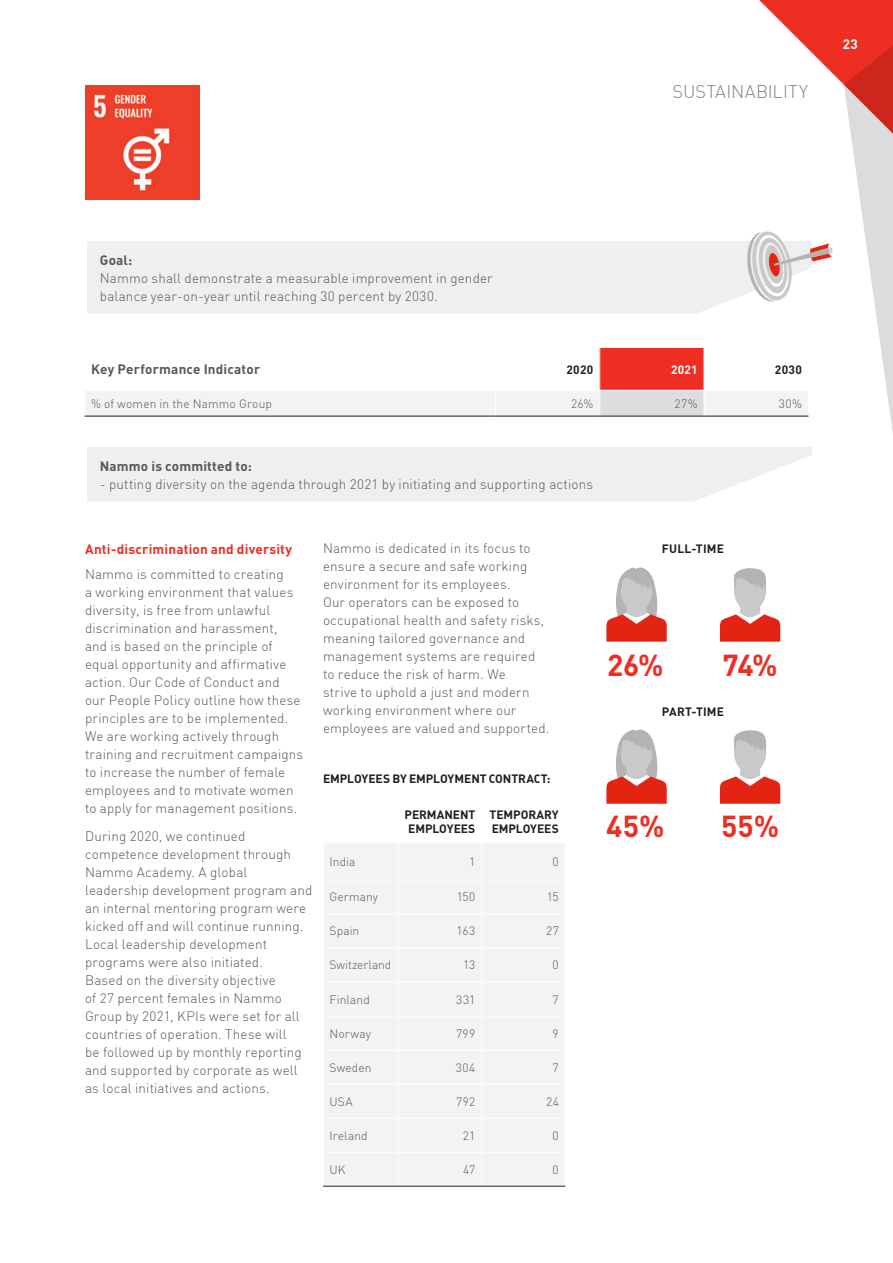
<style>
.page{position:relative;width:893px;height:1263px;background:#fff}
.page>*{position:absolute;margin:0;border:0;box-sizing:border-box;transform-origin:0 0}
.Table_Heading_Black{font:700 30px "DIN";color:#ee2e22}
.Folios{font:300 18px "DIN";letter-spacing:.01em;color:#808285}
.Body_Text{font:300 13.5px/18px "DIN";letter-spacing:.01em;color:#57585a}
.Body_Text_bold_Lower{font:700 13.5px "DIN";letter-spacing:.015em;color:#ee2e22}
.Body_Text_bold_Lower-2{font:700 13.5px "DIN";letter-spacing:.01em;color:#57585a}
.Body_Text-2{font:700 13.5px "DIN";letter-spacing:.015em;color:#57585a}
.t1{font:700 13.5px "DIN";color:#fff}
.Table_-_BODY{font:300 12px "DIN";letter-spacing:.01em;color:#57585a}
.Table_Heading_Black-2{font:700 12px/14.4px "DIN";letter-spacing:.005em;color:#231f20;text-align:center}
.Body_Text-3{font:700 12px "DIN";letter-spacing:-.01em;color:#231f20}
.Table_Heading_Black-3{font:700 12px "DIN";color:#fff}
.s1{font-weight:700}
</style>
<div class="page">
<div style="left:324px;top:843px;width:241px;height:343px;background:#f2f3f4"></div>
<hr style="left:398px;top:843px;width:1px;height:37px;background:#fff">
<hr style="left:481px;top:843px;width:1px;height:37px;background:#fff">
<hr style="left:323px;top:880px;width:75px;height:1px;background:#fff">
<hr style="left:398px;top:880px;width:84px;height:1px;background:#fff">
<hr style="left:398px;top:880px;width:1px;height:34px;background:#fff">
<hr style="left:482px;top:880px;width:83px;height:1px;background:#fff">
<hr style="left:481px;top:880px;width:1px;height:34px;background:#fff">
<hr style="left:323px;top:914px;width:75px;height:1px;background:#fff">
<hr style="left:398px;top:914px;width:84px;height:1px;background:#fff">
<hr style="left:398px;top:914px;width:1px;height:34px;background:#fff">
<hr style="left:482px;top:914px;width:83px;height:1px;background:#fff">
<hr style="left:481px;top:914px;width:1px;height:34px;background:#fff">
<hr style="left:323px;top:948px;width:75px;height:1px;background:#fff">
<hr style="left:398px;top:948px;width:84px;height:1px;background:#fff">
<hr style="left:398px;top:948px;width:1px;height:34px;background:#fff">
<hr style="left:482px;top:948px;width:83px;height:1px;background:#fff">
<hr style="left:481px;top:948px;width:1px;height:34px;background:#fff">
<hr style="left:323px;top:982px;width:75px;height:1px;background:#fff">
<hr style="left:398px;top:982px;width:84px;height:1px;background:#fff">
<hr style="left:398px;top:982px;width:1px;height:34px;background:#fff">
<hr style="left:482px;top:982px;width:83px;height:1px;background:#fff">
<hr style="left:481px;top:982px;width:1px;height:34px;background:#fff">
<hr style="left:323px;top:1016px;width:75px;height:1px;background:#fff">
<hr style="left:398px;top:1016px;width:84px;height:1px;background:#fff">
<hr style="left:398px;top:1016px;width:1px;height:34px;background:#fff">
<hr style="left:482px;top:1016px;width:83px;height:1px;background:#fff">
<hr style="left:481px;top:1016px;width:1px;height:34px;background:#fff">
<hr style="left:323px;top:1050px;width:75px;height:1px;background:#fff">
<hr style="left:398px;top:1050px;width:84px;height:1px;background:#fff">
<hr style="left:398px;top:1050px;width:1px;height:34px;background:#fff">
<hr style="left:482px;top:1050px;width:83px;height:1px;background:#fff">
<hr style="left:481px;top:1050px;width:1px;height:34px;background:#fff">
<hr style="left:323px;top:1084px;width:75px;height:1px;background:#fff">
<hr style="left:398px;top:1084px;width:84px;height:1px;background:#fff">
<hr style="left:398px;top:1084px;width:1px;height:34px;background:#fff">
<hr style="left:482px;top:1084px;width:83px;height:1px;background:#fff">
<hr style="left:481px;top:1084px;width:1px;height:34px;background:#fff">
<hr style="left:323px;top:1118px;width:75px;height:1px;background:#fff">
<hr style="left:398px;top:1118px;width:84px;height:1px;background:#fff">
<hr style="left:398px;top:1118px;width:1px;height:34px;background:#fff">
<hr style="left:482px;top:1118px;width:83px;height:1px;background:#fff">
<hr style="left:481px;top:1118px;width:1px;height:34px;background:#fff">
<hr style="left:323px;top:1152px;width:75px;height:1px;background:#fff">
<hr style="left:398px;top:1152px;width:84px;height:1px;background:#fff">
<hr style="left:482px;top:1152px;width:83px;height:1px;background:#fff">
<hr style="left:398px;top:1152px;width:1px;height:34px;background:#fff">
<hr style="left:481px;top:1152px;width:1px;height:34px;background:#fff">
<hr style="left:323px;top:1186px;width:75px;height:1px;background:#231f20">
<hr style="left:398px;top:1186px;width:84px;height:1px;background:#231f20">
<hr style="left:482px;top:1186px;width:83px;height:1px;background:#231f20">
<svg style="left:85px;top:0;width:808px;height:502px"></svg>
<img style="left:85px;top:85px;width:115px;height:115px">
<svg style="left:720px;top:568px;width:60px;height:74px"></svg>
<svg style="left:720px;top:730px;width:60px;height:74px"></svg>
<svg style="left:606px;top:567px;width:61px;height:75px"></svg>
<svg style="left:606px;top:729px;width:61px;height:75px"></svg>
<p class="Folios" style="left:673px;top:81px;width:137px">SUSTAINABILITY</p>
<p class="t1" style="left:843px;top:35px;width:17px">23</p>
<p class="Body_Text" style="left:100px;top:251px;width:394px"><span class="s1">Goal:<br></span>Nammo shall demonstrate a measurable improvement in gender balance year-on-year until reaching 30 percent by 2030.</p>
<p class="Body_Text_bold_Lower-2" style="left:91px;top:361px;width:170px">Key Performance Indicator</p>
<p class="Table_Heading_Black-2" style="left:566px;top:362px;width:28px">2020</p>
<p class="Table_Heading_Black-3" style="left:671px;top:362px;width:28px">2021</p>
<p class="Table_Heading_Black-2" style="left:775px;top:362px;width:28px">2030</p>
<p class="Table_-_BODY" style="left:91px;top:396px;width:182px">% of women in the Nammo Group</p>
<p class="Table_-_BODY" style="left:571px;top:396px;width:24px">26%</p>
<p class="Table_-_BODY" style="left:675px;top:396px;width:25px">27%</p>
<p class="Table_-_BODY" style="left:779px;top:396px;width:25px">30%</p>
<p class="Body_Text-2" style="left:100px;top:457px;width:154px">Nammo is committed to:</p>
<p class="Body_Text" style="left:100px;top:475px;width:495px">- putting diversity on the agenda through 2021 by initiating and supporting actions</p>
<p class="Body_Text_bold_Lower" style="left:85px;top:540px;width:209px">Anti-discrimination and diversity</p>
<p class="Body_Text" style="left:85px;top:564px;width:220px">Nammo is committed to creating<br>a working environment that values diversity, is free from unlawful discrimination and harassment,<br>and is based on the principle of equal opportunity and affirmative action. Our Code of Conduct and our People Policy outline how these principles are to be implemented.<br>We are working actively through training and recruitment campaigns to increase the number of female employees and to motivate women to apply for management positions.</p>
<p class="Body_Text" style="left:85px;top:827px;width:229px">During 2020, we continued competence development through<br>Nammo Academy. A global leadership development program and an internal mentoring program were kicked off and will continue running.<br>Local leadership development programs were also initiated.<br>Based on the diversity objective<br>of 27 percent females in Nammo<br>Group by 2021, KPIs were set for all countries of operation. These will<br>be followed up by monthly reporting and supported by corporate as well as local initiatives and actions.</p>
<p class="Body_Text" style="left:323px;top:539px;width:228px">Nammo is dedicated in its focus to ensure a secure and safe working environment for its employees.<br>Our operators can be exposed to occupational health and safety risks, meaning tailored governance and management systems are required to reduce the risk of harm. We<br>strive to uphold a just and modern working environment where our employees are valued and supported.</p>
<p class="Body_Text-3" style="left:323px;top:771px;width:229px">EMPLOYEES BY EMPLOYMENT CONTRACT:</p>
<p class="Table_Heading_Black-2" style="left:405px;top:807px;width:72px">PERMANENT<br>EMPLOYEES</p>
<p class="Table_Heading_Black-2" style="left:490px;top:807px;width:71px;text-align:left">TEMPORARY<br>EMPLOYEES</p>
<p class="Table_-_BODY" style="left:330px;top:854px;width:27px">India</p>
<p class="Table_-_BODY" style="left:469px;top:854px;width:8px">1</p>
<p class="Table_-_BODY" style="left:553px;top:854px;width:8px">0</p>
<p class="Table_-_BODY" style="left:330px;top:890px;width:50px">Germany</p>
<p class="Table_-_BODY" style="left:457px;top:890px;width:20px">150</p>
<p class="Table_-_BODY" style="left:547px;top:890px;width:13px">15</p>
<p class="Table_-_BODY" style="left:330px;top:924px;width:31px">Spain</p>
<p class="Table_-_BODY" style="left:457px;top:924px;width:20px">163</p>
<p class="Table_-_BODY" style="left:546px;top:924px;width:14px">27</p>
<p class="Table_-_BODY" style="left:330px;top:958px;width:63px">Switzerland</p>
<p class="Table_-_BODY" style="left:463px;top:958px;width:14px">13</p>
<p class="Table_-_BODY" style="left:553px;top:958px;width:8px">0</p>
<p class="Table_-_BODY" style="left:330px;top:992px;width:42px">Finland</p>
<p class="Table_-_BODY" style="left:456px;top:992px;width:21px">331</p>
<p class="Table_-_BODY" style="left:553px;top:992px;width:8px">7</p>
<p class="Table_-_BODY" style="left:330px;top:1026px;width:43px">Norway</p>
<p class="Table_-_BODY" style="left:456px;top:1026px;width:21px">799</p>
<p class="Table_-_BODY" style="left:553px;top:1026px;width:8px">9</p>
<p class="Table_-_BODY" style="left:330px;top:1060px;width:43px">Sweden</p>
<p class="Table_-_BODY" style="left:456px;top:1060px;width:21px">304</p>
<p class="Table_-_BODY" style="left:553px;top:1060px;width:8px">7</p>
<p class="Table_-_BODY" style="left:330px;top:1094px;width:25px">USA</p>
<p class="Table_-_BODY" style="left:456px;top:1094px;width:21px">792</p>
<p class="Table_-_BODY" style="left:546px;top:1094px;width:14px">24</p>
<p class="Table_-_BODY" style="left:330px;top:1128px;width:40px">Ireland</p>
<p class="Table_-_BODY" style="left:463px;top:1128px;width:14px">21</p>
<p class="Table_-_BODY" style="left:553px;top:1128px;width:8px">0</p>
<p class="Table_-_BODY" style="left:330px;top:1162px;width:18px">UK</p>
<p class="Table_-_BODY" style="left:463px;top:1162px;width:14px">47</p>
<p class="Table_-_BODY" style="left:553px;top:1162px;width:8px">0</p>
<p class="Table_Heading_Black-2" style="left:662px;top:541px;width:64px">FULL-TIME</p>
<p class="Table_Heading_Black" style="left:607px;top:646px;width:58px">26%</p>
<p class="Table_Heading_Black" style="left:723px;top:646px;width:57px">74%</p>
<p class="Table_Heading_Black-2" style="left:662px;top:704px;width:64px">PART-TIME</p>
<p class="Table_Heading_Black" style="left:606px;top:806px;width:60px">45%</p>
<p class="Table_Heading_Black" style="left:721px;top:806px;width:59px">55%</p>
</div>
